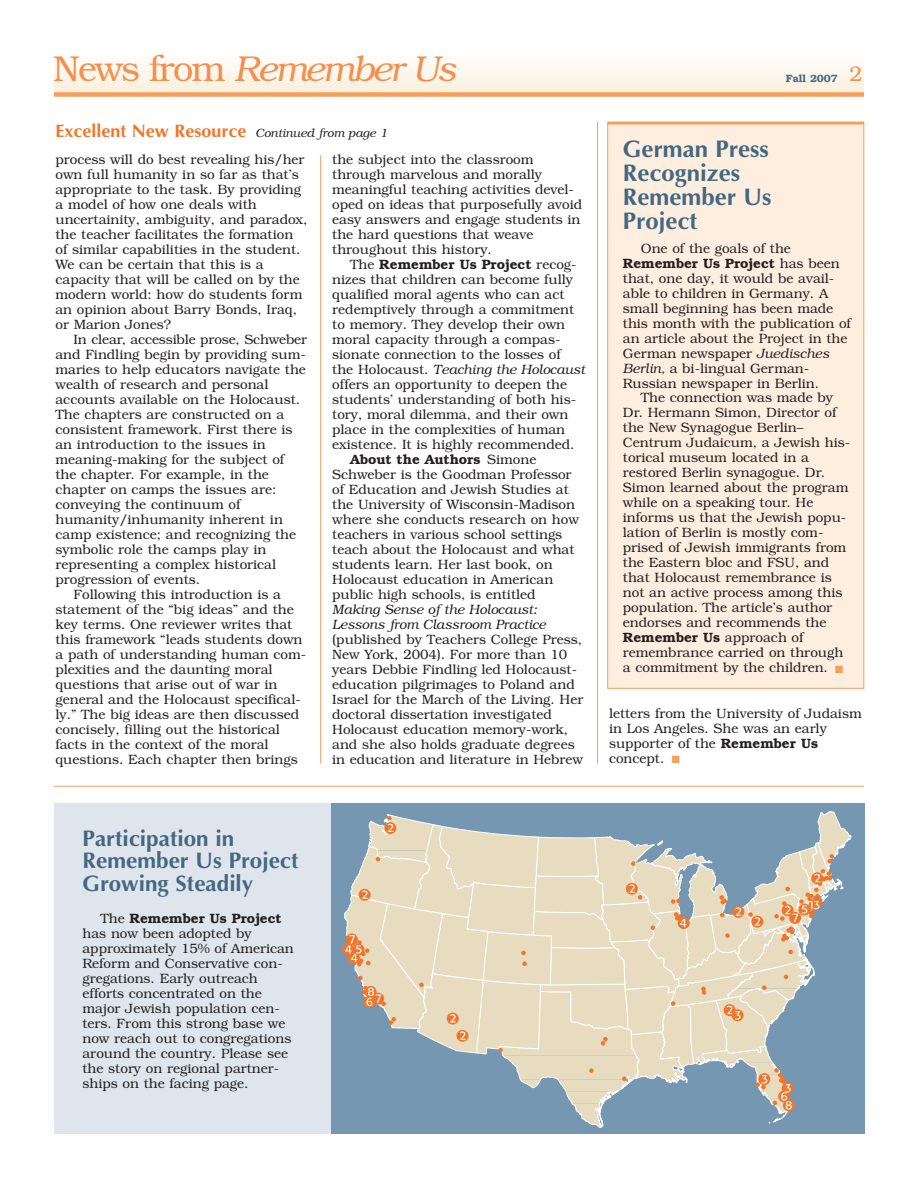
<style>
.page{position:relative;width:918px;height:1188px;background:#fff}
.page>*{position:absolute;margin:0;border:0;box-sizing:border-box;transform-origin:0 0}
.t1{font:italic 300 36px "Bookman";letter-spacing:-.05em;color:#f68e4e}
.t2{font:700 24px/24px "Optima";color:#446880}
.t3{font:700 22.5px/22.5px "Optima";color:#446880}
.t4{font:700 18px "Optima";color:#f3752a}
.t5{font:300 13.5px/15px "Bookman";color:#231f20}
.t6{font:italic 300 13.5px/15px "Bookman";color:#231f20}
.t7{font:600 13.5px "Bookman";color:#231f20}
.t8{font:600 10.5px "Bookman";color:#446880}
.s1{font-style:normal}
.s2{font-weight:300;font-size:21px;color:#f68e4e}
.s3{font-family:"Bookman";font-weight:300;font-style:italic;font-size:12px;color:#231f20}
.s4{font-weight:300}
.s5{font-weight:600}
.s6{font-style:italic}
.s7{color:#f89e5b}
</style>
<div class="page">
<div style="left:54px;top:803px;width:281px;height:331px;background:#dee5ec"></div>
<div style="left:54px;top:54px;width:810px;height:40px;background:linear-gradient(to bottom,#fefefd,#f9f0dc)"></div>
<div style="left:54px;top:92px;width:810px;height:5px;background:#f89e5b"></div>
<hr style="left:597px;top:122px;width:1px;height:642px;background:#f89e5b">
<hr style="left:54px;top:786px;width:810px;height:1px;background:#f89e5b">
<div style="left:331px;top:803px;width:533px;height:331px;background:#7597b1"></div>
<div style="left:342px;top:944px;width:12px;height:12px;background:#f3752a;border-radius:50%"></div>
<svg style="left:344px;top:811px;width:508px;height:317px"></svg>
<hr style="left:320px;top:155px;width:1px;height:609px;background:#f89e5b">
<div style="left:608px;top:123px;width:256px;height:565px;background:#feeee0"></div>
<div style="left:608px;top:123px;width:256px;height:565px;border:1px solid #f89e5b"></div>
<hr style="left:608px;top:122px;width:256px;height:2px;background:#f89e5b">
<h1 class="t1" style="left:53px;top:55px;width:405px"><span class="s1">News from</span> Remember Us</h1>
<p class="t8" style="left:786px;top:74px;width:78px">Fall 2007 <span class="s2">2</span></p>
<h3 class="t4" style="left:56px;top:123px;width:333px">Excellent New Resource <span class="s3">Continued from page 1</span></h3>
<p class="t5" style="left:56px;top:153px;width:254px">process will do best revealing his/her own full humanity in so far as that’s appropriate to the task. By providing a model of how one deals with uncertainity, ambiguity, and paradox, the teacher facilitates the formation of similar capabilities in the student.<br>We can be certain that this is a capacity that will be called on by the modern world: how do students form an opinion about Barry Bonds, Iraq, or Marion Jones?</p>
<p class="t5" style="left:74px;top:333px;width:235px">In clear, accessible prose, Schweber</p>
<p class="t5" style="left:56px;top:348px;width:252px">and Findling begin by providing sum-</p>
<p class="t5" style="left:56px;top:363px;width:252px">maries to help educators navigate the</p>
<p class="t5" style="left:56px;top:378px;width:214px">wealth of research and personal</p>
<p class="t5" style="left:56px;top:393px;width:246px">accounts available on the Holocaust.</p>
<p class="t5" style="left:56px;top:408px;width:230px">The chapters are constructed on a</p>
<p class="t5" style="left:56px;top:423px;width:239px">consistent framework. First there is</p>
<p class="t5" style="left:56px;top:438px;width:212px">an introduction to the issues in</p>
<p class="t5" style="left:56px;top:453px;width:230px">meaning-making for the subject of</p>
<p class="t5" style="left:56px;top:468px;width:215px">the chapter. For example, in the</p>
<p class="t5" style="left:56px;top:483px;width:222px">chapter on camps the issues are:</p>
<p class="t5" style="left:56px;top:498px;width:186px">conveying the continuum of</p>
<p class="t5" style="left:56px;top:513px;width:229px">humanity/inhumanity inherent in</p>
<p class="t5" style="left:56px;top:528px;width:242px">camp existence; and recognizing the</p>
<p class="t5" style="left:56px;top:543px;width:212px">symbolic role the camps play in</p>
<p class="t5" style="left:56px;top:558px;width:222px">representing a complex historical</p>
<p class="t5" style="left:56px;top:573px;width:146px">progression of events.</p>
<p class="t5" style="left:74px;top:588px;width:209px">Following this introduction is a</p>
<p class="t5" style="left:56px;top:603px;width:240px">statement of the “big ideas” and the</p>
<p class="t5" style="left:56px;top:618px;width:238px">key terms. One reviewer writes that</p>
<p class="t5" style="left:56px;top:633px;width:249px">this framework “leads students down</p>
<p class="t5" style="left:56px;top:648px;width:252px">a path of understanding human com-</p>
<p class="t5" style="left:56px;top:663px;width:219px">plexities and the daunting moral</p>
<p class="t5" style="left:56px;top:678px;width:224px">questions that arise out of war in</p>
<p class="t5" style="left:56px;top:693px;width:247px">general and the Holocaust specifical-</p>
<p class="t5" style="left:56px;top:708px;width:245px">ly.” The big ideas are then discussed</p>
<p class="t5" style="left:56px;top:723px;width:226px">concisely, filling out the historical</p>
<p class="t5" style="left:56px;top:738px;width:215px">facts in the context of the moral</p>
<p class="t5" style="left:56px;top:753px;width:244px">questions. Each chapter then brings</p>
<p class="t5" style="left:332px;top:153px;width:251px">the subject into the classroom through marvelous and morally meaningful teaching activities devel&shy;oped on ideas that purposefully avoid easy answers and engage students in the hard questions that weave throughout this history.</p>
<p class="t7" style="left:350px;top:259px;width:228px"><span class="s4">The</span> Remember Us Project <span class="s4">recog-</span></p>
<p class="t5" style="left:332px;top:273px;width:242px">nizes that children can become fully</p>
<p class="t5" style="left:332px;top:288px;width:234px">qualified moral agents who can act</p>
<p class="t5" style="left:332px;top:303px;width:243px">redemptively through a commitment</p>
<p class="t5" style="left:332px;top:318px;width:234px">to memory. They develop their own</p>
<p class="t5" style="left:332px;top:333px;width:230px">moral capacity through a compas-</p>
<p class="t5" style="left:332px;top:348px;width:230px">sionate connection to the losses of</p>
<p class="t6" style="left:332px;top:363px;width:254px"><span class="s1">the Holocaust.</span> Teaching the Holocaust</p>
<p class="t5" style="left:332px;top:378px;width:236px">offers an opportunity to deepen the</p>
<p class="t5" style="left:332px;top:393px;width:245px">students’ understanding of both his-</p>
<p class="t5" style="left:332px;top:408px;width:238px">tory, moral dilemma, and their own</p>
<p class="t5" style="left:332px;top:423px;width:234px">place in the complexities of human</p>
<p class="t5" style="left:332px;top:438px;width:244px">existence. It is highly recommended.</p>
<p class="t7" style="left:350px;top:454px;width:188px">About the Authors <span class="s4">Simone</span></p>
<p class="t5" style="left:332px;top:468px;width:241px">Schweber is the Goodman Professor</p>
<p class="t5" style="left:332px;top:483px;width:238px">of Education and Jewish Studies at</p>
<p class="t5" style="left:332px;top:498px;width:244px">the University of Wisconsin-Madison</p>
<p class="t5" style="left:332px;top:513px;width:248px">where she conducts research on how</p>
<p class="t5" style="left:332px;top:528px;width:232px">teachers in various school settings</p>
<p class="t5" style="left:332px;top:543px;width:244px">teach about the Holocaust and what</p>
<p class="t5" style="left:332px;top:558px;width:222px">students learn. Her last book, on</p>
<p class="t5" style="left:332px;top:573px;width:222px">Holocaust education in American</p>
<p class="t5" style="left:332px;top:588px;width:205px">public high schools, is entitled</p>
<p class="t6" style="left:332px;top:603px;width:215px">Making Sense of the Holocaust:<br>Lessons from Classroom Practice</p>
<p class="t5" style="left:332px;top:633px;width:253px">(published by Teachers College Press, New York, 2004). For more than 10 years Debbie Findling led Holocaust&shy;education pilgrimages to Poland and Israel for the March of the Living. Her doctoral dissertation investigated Holocaust education memory-work, and she also holds graduate degrees in education and literature in Hebrew</p>
<h2 class="t2" style="left:623px;top:139px;width:150px">German Press<br>Recognizes<br>Remember Us<br>Project</h2>
<p class="t5" style="left:623px;top:242px;width:230px;text-indent:18px">One of the goals of the<br><span class="s5">Remember Us Project</span> has been that, one day, it would be avail&shy;able to children in Germany. A small beginning has been made this month with the publication of an article about the Project in the<br>German newspaper <span class="s6">Juedisches<br>Berlin,</span> a bi-lingual German-<br>Russian newspaper in Berlin.</p>
<p class="t5" style="left:623px;top:392px;width:229px;text-indent:18px">The connection was made by<br>Dr. Hermann Simon, Director of the New Synagogue Berlin–<br>Centrum Judaicum, a Jewish his&shy;torical museum located in a restored Berlin synagogue. Dr.<br>Simon learned about the program while on a speaking tour. He informs us that the Jewish popu&shy;lation of Berlin is mostly com&shy;prised of Jewish immigrants from the Eastern bloc and FSU, and that Holocaust remembrance is not an active process among this population. The article’s author endorses and recommends the<br><span class="s5">Remember Us</span> approach of remembrance carried on through a commitment by the children. <span class="s7">■</span></p>
<p class="t5" style="left:609px;top:707px;width:254px">letters from the University of Judaism in Los Angeles. She was an early supporter of the <span class="s5">Remember Us </span>concept. <span class="s7">■</span></p>
<h3 class="t3" style="left:82px;top:829px;width:218px">Participation in<br>Remember Us Project<br>Growing Steadily</h3>
<p class="t5" style="left:82px;top:912px;width:213px;text-indent:18px">The <span class="s5">Remember Us Project </span>has now been adopted by approximately 15% of American<br>Reform and Conservative con&shy;gregations. Early outreach efforts concentrated on the major Jewish population cen&shy;ters. From this strong base we now reach out to congregations around the country. Please see the story on regional partner&shy;ships on the facing page.</p>
</div>
